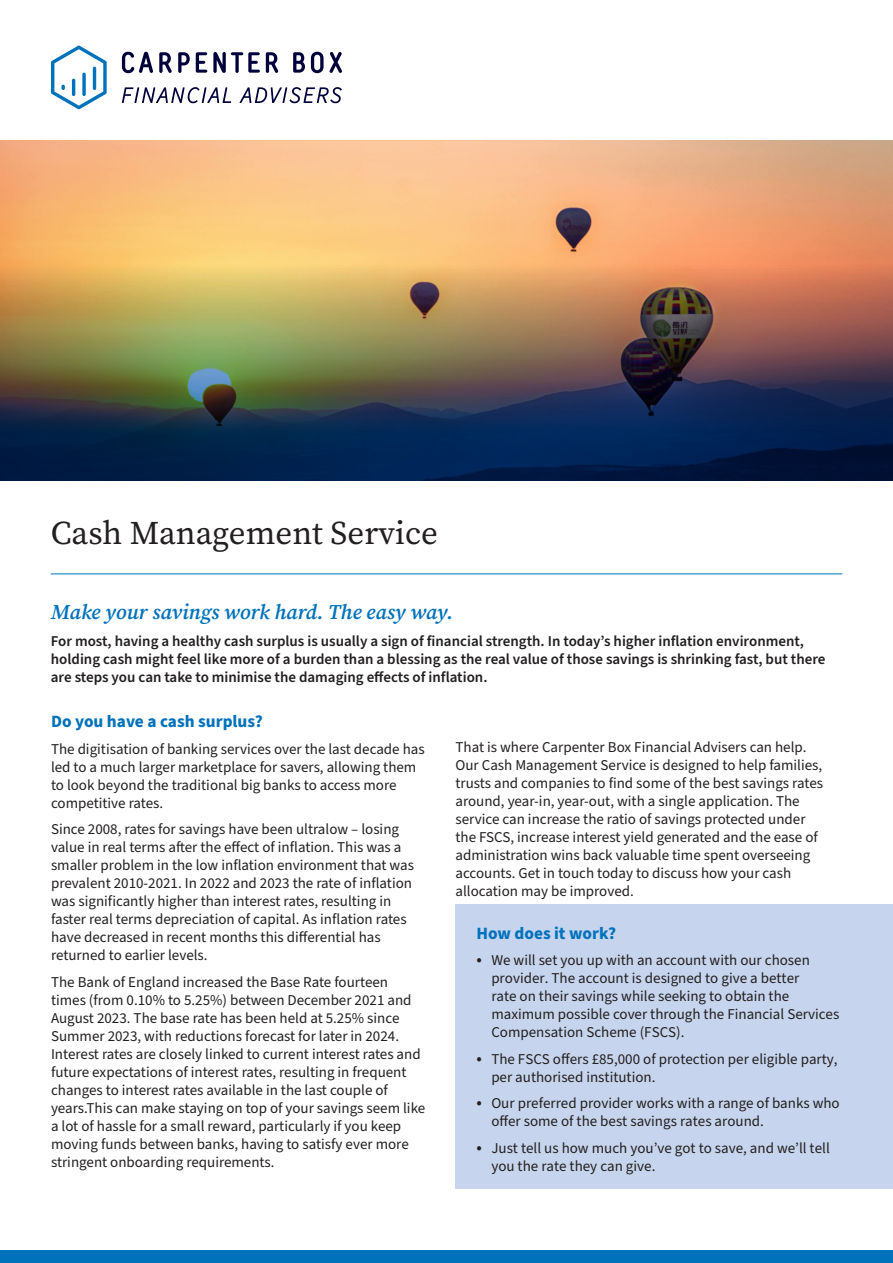
<style>
.page{position:relative;width:893px;height:1263px;background:#fff}
.page>*{position:absolute;margin:0;border:0;box-sizing:border-box;transform-origin:0 0}
.t1{font:33px "Source Serif Pro";color:#231f20}
.t2{font:italic 600 21px "Source Serif Pro";letter-spacing:-.005em;color:#0072bc}
.t3{font:700 17.25px "Source Sans Pro";color:#0072bc}
.t4{font:15px/18px "Source Sans Pro";color:#231f20}
.t5{font:600 15px/18px "Source Sans Pro";color:#231f20}
.s1{font-size:18px}
</style>
<div class="page">
<img style="left:0;top:140px;width:893px;height:124px">
<div style="left:0;top:1250px;width:893px;height:13px;background:#0072bc"></div>
<hr style="left:51px;top:574px;width:791px;height:1px;background:#0072bc">
<svg style="left:122px;top:87px;width:109px;height:16px"></svg>
<svg style="left:240px;top:87px;width:102px;height:16px"></svg>
<svg style="left:51px;top:45px;width:56px;height:64px"></svg>
<svg style="left:122px;top:52px;width:31px;height:21px"></svg>
<svg style="left:159px;top:52px;width:13px;height:21px"></svg>
<svg style="left:178px;top:52px;width:12px;height:21px"></svg>
<svg style="left:196px;top:52px;width:11px;height:21px"></svg>
<svg style="left:213px;top:52px;width:47px;height:21px"></svg>
<svg style="left:266px;top:52px;width:12px;height:21px"></svg>
<svg style="left:293px;top:52px;width:12px;height:21px"></svg>
<svg style="left:311px;top:52px;width:31px;height:21px"></svg>
<img style="left:0;top:264px;width:893px;height:216px">
<div style="left:455px;top:904px;width:438px;height:284px;background:#c6d5ed"></div>
<p class="t1" style="left:51px;top:511px;width:389px">Cash Management Service</p>
<p class="t2" style="left:51px;top:598px;width:404px">Make your savings work hard. The easy way.</p>
<p class="t5" style="left:51px;top:632px;width:776px">For most, having a healthy cash surplus is usually a sign of financial strength. In today’s higher inflation environment, holding cash might feel like more of a burden than a blessing as the real value of those savings is shrinking fast, but there are steps you can take to minimise the damaging effects of inflation.</p>
<p class="t3" style="left:51px;top:710px;width:213px">Do you have a cash surplus?</p>
<p class="t4" style="left:51px;top:740px;width:375px">The digitisation of banking services over the last decade has led to a much larger marketplace for savers, allowing them to look beyond the traditional big banks to access more competitive rates.</p>
<p class="t4" style="left:51px;top:820px;width:365px">Since 2008, rates for savings have been ultralow – losing value in real terms after the effect of inflation. This was a smaller problem in the low inflation environment that was prevalent 2010-2021. In 2022 and 2023 the rate of inflation was significantly higher than interest rates, resulting in faster real terms depreciation of capital. As inflation rates have decreased in recent months this differential has returned to earlier levels.</p>
<p class="t4" style="left:51px;top:973px;width:376px">The Bank of England increased the Base Rate fourteen times (from 0.10% to 5.25%) between December 2021 and August 2023. The base rate has been held at 5.25% since Summer 2023, with reductions forecast for later in 2024.<br>Interest rates are closely linked to current interest rates and future expectations of interest rates, resulting in frequent changes to interest rates available in the last couple of years.This can make staying on top of your savings seem like a lot of hassle for a small reward, particularly if you keep moving funds between banks, having to satisfy ever more stringent onboarding requirements.</p>
<p class="t4" style="left:455px;top:739px;width:369px">That is where Carpenter Box Financial Advisers can help.<br>Our Cash Management Service is designed to help families, trusts and companies to find some of the best savings rates around, year-in, year-out, with a single application. The service can increase the ratio of savings protected under the FSCS, increase interest yield generated and the ease of administration wins back valuable time spent overseeing accounts. Get in touch today to discuss how your cash allocation may be improved.</p>
<p class="t3" style="left:476px;top:921px;width:141px">How does it work?</p>
<p class="t4" style="left:491px;top:952px;width:349px;text-indent:-15px"><span class="s1">•</span> We will set you up with an account with our chosen provider. The account is designed to give a better<br>rate on their savings while seeking to obtain the maximum possible cover through the Financial Services Compensation Scheme (FSCS).</p>
<p class="t4" style="left:491px;top:1050px;width:348px;text-indent:-15px"><span class="s1">•</span> The FSCS offers £85,000 of protection per eligible party, per authorised institution.</p>
<p class="t4" style="left:491px;top:1095px;width:350px;text-indent:-15px"><span class="s1">•</span> Our preferred provider works with a range of banks who offer some of the best savings rates around.</p>
<p class="t4" style="left:491px;top:1139px;width:340px;text-indent:-15px"><span class="s1">•</span> Just tell us how much you’ve got to save, and we’ll tell you the rate they can give.</p>
</div>
